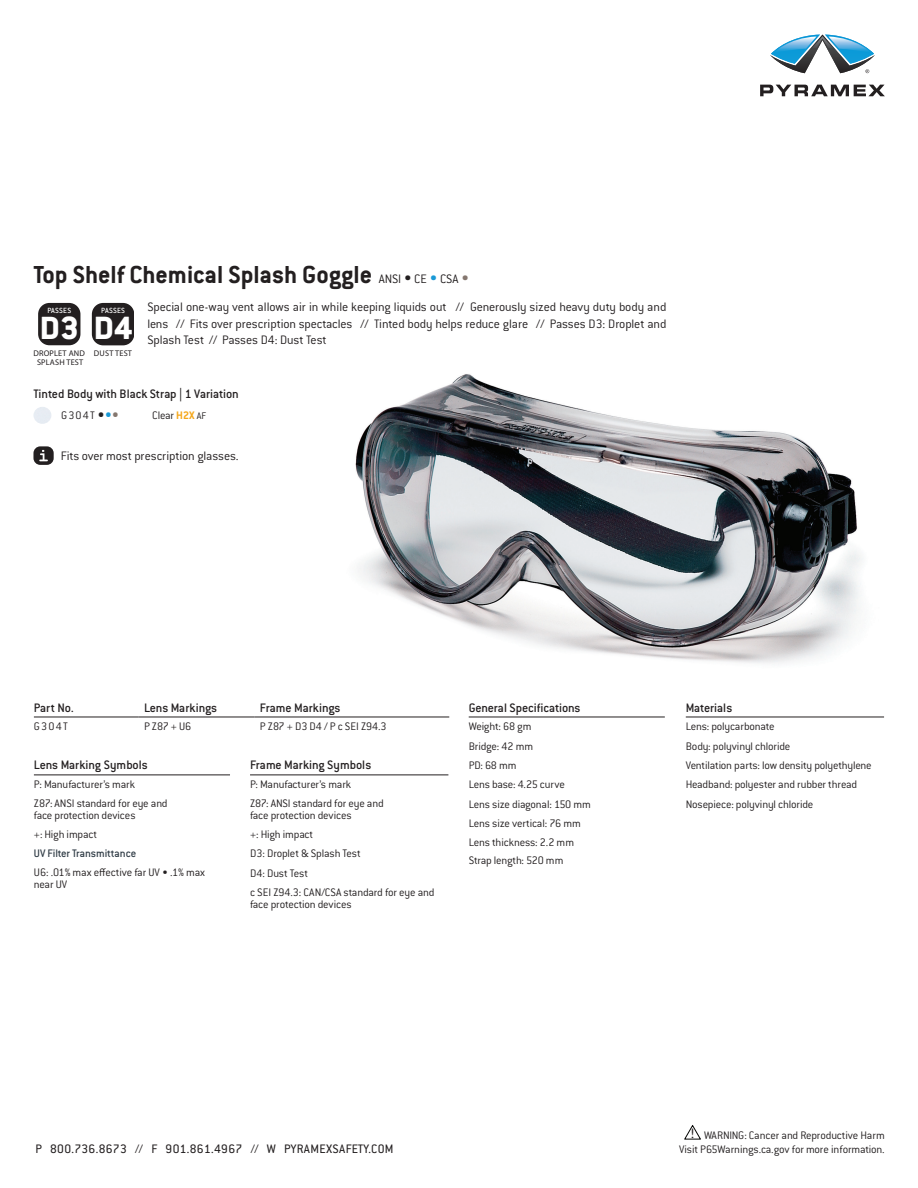
<style>
.page{position:relative;width:918px;height:1188px;background:#fff}
.page>*{position:absolute;margin:0;border:0;box-sizing:border-box;transform-origin:0 0}
.t1{font:800 35.25px "Conduit ITC Std";color:#fff}
.Model_Name{font:700 27px "Conduit ITC Std";color:#231f20}
.Description___no_rul{font:300 13.5px/16.2px "Conduit ITC Std";letter-spacing:-.01em;color:#231f20}
.Description___no_rul-2{font:500 13.5px "Conduit ITC Std";letter-spacing:-.01em;color:#231f20}
.t2{font:13.5px "Conduit ITC Std";letter-spacing:.025em;color:#231f20}
.Part_No{font:300 12px/12px "Conduit ITC Std";letter-spacing:-.015em;color:#231f20}
.Part_No-2{font:500 12px "Conduit ITC Std";letter-spacing:-.01em;color:#323e48}
.t3{font:8.25px/9.4px "Myriad Pro";letter-spacing:.02em;color:#231f20;text-align:center}
.t4{font:500 8.25px "Conduit ITC Std";letter-spacing:.02em;color:#fff}
.s1{font-weight:400;font-size:16.5px}
.s2{font-weight:400;font-size:16.5px;color:#1999d6}
.s3{font-weight:400;font-size:16.5px;color:#85776f}
.s4{font-size:35.4px}
.s5{font-weight:900;font-size:13.8px}
.s6{font-weight:900;font-size:13.8px;color:#1999d6}
.s7{font-weight:900;font-size:13.8px;color:#85776f}
.s8{font-weight:700;color:#f5a81c}
.s9{font-size:10.5px}
.s10{font-weight:400;font-size:15px}
</style>
<div class="page">
<svg style="left:760px;top:85px;width:125px;height:11px"></svg>
<svg style="left:770px;top:35px;width:105px;height:38px"></svg>
<hr style="left:469px;top:717px;width:196px;height:1px;background:#231f20">
<hr style="left:686px;top:717px;width:198px;height:1px;background:#231f20">
<hr style="left:34px;top:775px;width:196px;height:1px;background:#231f20">
<hr style="left:250px;top:775px;width:198px;height:1px;background:#231f20">
<svg style="left:139px;top:716px;width:310px;height:1px"></svg>
<hr style="left:34px;top:717px;width:105px;height:1px;background:#231f20">
<hr style="left:139px;top:717px;width:116px;height:1px;background:#231f20">
<hr style="left:255px;top:717px;width:194px;height:1px;background:#231f20">
<svg style="left:684px;top:1125px;width:17px;height:14px"></svg>
<img style="left:355px;top:374px;width:508px;height:289px">
<img style="left:33px;top:407px;width:18px;height:17px">
<div style="left:33px;top:446px;width:21px;height:19px;background:#231f20;border-radius:7px"></div>
<svg style="left:39px;top:450px;width:9px;height:11px"></svg>
<div style="left:38px;top:303px;width:42px;height:42px;background:#231f20;border-radius:11px"></div>
<div style="left:92px;top:303px;width:42px;height:42px;background:#231f20;border-radius:11px"></div>
<p class="Model_Name" style="left:33px;top:258px;width:340px">Top Shelf Chemical Splash Goggle</p>
<p class="Description___no_rul" style="left:379px;top:270px;width:92px">ANSI <span class="s1">•</span> CE <span class="s2">•</span> CSA <span class="s3">•</span></p>
<p class="t4" style="left:47px;top:305px;width:25px">PASSES</p>
<p class="t4" style="left:101px;top:305px;width:25px">PASSES</p>
<p class="t1" style="left:40px;top:307px;width:94px">D3 <span class="s4">D4</span></p>
<p class="t3" style="left:33px;top:348px;width:53px">DROPLET AND<br>SPLASH TEST</p>
<p class="t3" style="left:94px;top:348px;width:40px">DUST TEST</p>
<p class="Description___no_rul" style="left:147px;top:299px;width:521px">Special one-way vent allows air in while keeping liquids out // Generously sized heavy duty body and lens // Fits over prescription spectacles // Tinted body helps reduce glare // Passes D3: Droplet and</p>
<p class="Description___no_rul" style="left:147px;top:331px;width:181px">Splash Test // Passes D4: Dust Test</p>
<p class="Description___no_rul-2" style="left:33px;top:385px;width:207px">Tinted Body with Black Strap | 1 Variation</p>
<p class="Part_No" style="left:61px;top:409px;width:59px">G304T <span class="s5">•</span><span class="s6">•</span><span class="s7">•</span></p>
<p class="Part_No" style="left:152px;top:409px;width:56px">Clear <span class="s8">H2X</span> <span class="s9">AF</span></p>
<p class="Description___no_rul" style="left:61px;top:447px;width:179px">Fits over most prescription glasses.</p>
<p class="Description___no_rul-2" style="left:34px;top:699px;width:41px">Part No.</p>
<p class="Description___no_rul-2" style="left:144px;top:699px;width:75px">Lens Markings</p>
<p class="Description___no_rul-2" style="left:260px;top:699px;width:82px">Frame Markings</p>
<p class="Part_No" style="left:34px;top:720px;width:35px">G304T</p>
<p class="Part_No" style="left:144px;top:720px;width:49px">P Z87 + U6</p>
<p class="Part_No" style="left:260px;top:720px;width:128px">P Z87 + D3 D4 / P c SEI Z94.3</p>
<p class="Description___no_rul-2" style="left:34px;top:757px;width:115px">Lens Marking Symbols</p>
<p class="Part_No" style="left:34px;top:778px;width:103px">P: Manufacturer’s mark</p>
<p class="Part_No" style="left:34px;top:797px;width:135px">Z87: ANSI standard for eye and face protection devices</p>
<p class="Part_No" style="left:34px;top:828px;width:65px">+: High impact</p>
<p class="Part_No-2" style="left:34px;top:846px;width:104px">UV Filter Transmittance</p>
<p class="Part_No" style="left:34px;top:866px;width:173px">U6: .01% max effective far UV • .1% max near UV</p>
<p class="Description___no_rul-2" style="left:250px;top:757px;width:123px">Frame Marking Symbols</p>
<p class="Part_No" style="left:250px;top:778px;width:103px">P: Manufacturer’s mark</p>
<p class="Part_No" style="left:250px;top:797px;width:135px">Z87: ANSI standard for eye and face protection devices</p>
<p class="Part_No" style="left:250px;top:828px;width:65px">+: High impact</p>
<p class="Part_No" style="left:250px;top:847px;width:112px">D3: Droplet &amp; Splash Test</p>
<p class="Part_No" style="left:250px;top:867px;width:59px">D4: Dust Test</p>
<p class="Part_No" style="left:250px;top:886px;width:186px">c SEI Z94.3: CAN/CSA standard for eye and face protection devices</p>
<p class="Description___no_rul-2" style="left:469px;top:699px;width:113px">General Specifications</p>
<p class="Part_No" style="left:469px;top:720px;width:64px">Weight: 68 gm</p>
<p class="Part_No" style="left:469px;top:740px;width:66px">Bridge: 42 mm</p>
<p class="Part_No" style="left:469px;top:759px;width:49px">PD: 68 mm</p>
<p class="Part_No" style="left:469px;top:778px;width:98px">Lens base: 4.25 curve</p>
<p class="Part_No" style="left:469px;top:798px;width:124px">Lens size diagonal: 150 mm</p>
<p class="Part_No" style="left:469px;top:817px;width:114px">Lens size vertical: 76 mm</p>
<p class="Part_No" style="left:469px;top:836px;width:107px">Lens thickness: 2.2 mm</p>
<p class="Part_No" style="left:469px;top:854px;width:96px">Strap length: 520 mm</p>
<p class="t2" style="left:35px;top:1141px;width:360px">P 800.736.8673 // F 901.861.4967 // W PYRAMEXSAFETY.COM</p>
<p class="Description___no_rul-2" style="left:686px;top:699px;width:48px">Materials</p>
<p class="Part_No" style="left:686px;top:720px;width:90px">Lens: polycarbonate</p>
<p class="Part_No" style="left:686px;top:740px;width:106px">Body: polyvinyl chloride</p>
<p class="Part_No" style="left:686px;top:759px;width:187px">Ventilation parts: low density polyethylene</p>
<p class="Part_No" style="left:686px;top:778px;width:173px">Headband: polyester and rubber thread</p>
<p class="Part_No" style="left:686px;top:798px;width:129px">Nosepiece: polyvinyl chloride</p>
<p class="Part_No" style="left:679px;top:1127px;width:207px;line-height:14.4px;text-align:right"><span class="s10">!</span> WARNING: Cancer and Reproductive Harm<br>Visit P65Warnings.ca.gov for more information.</p>
</div>
